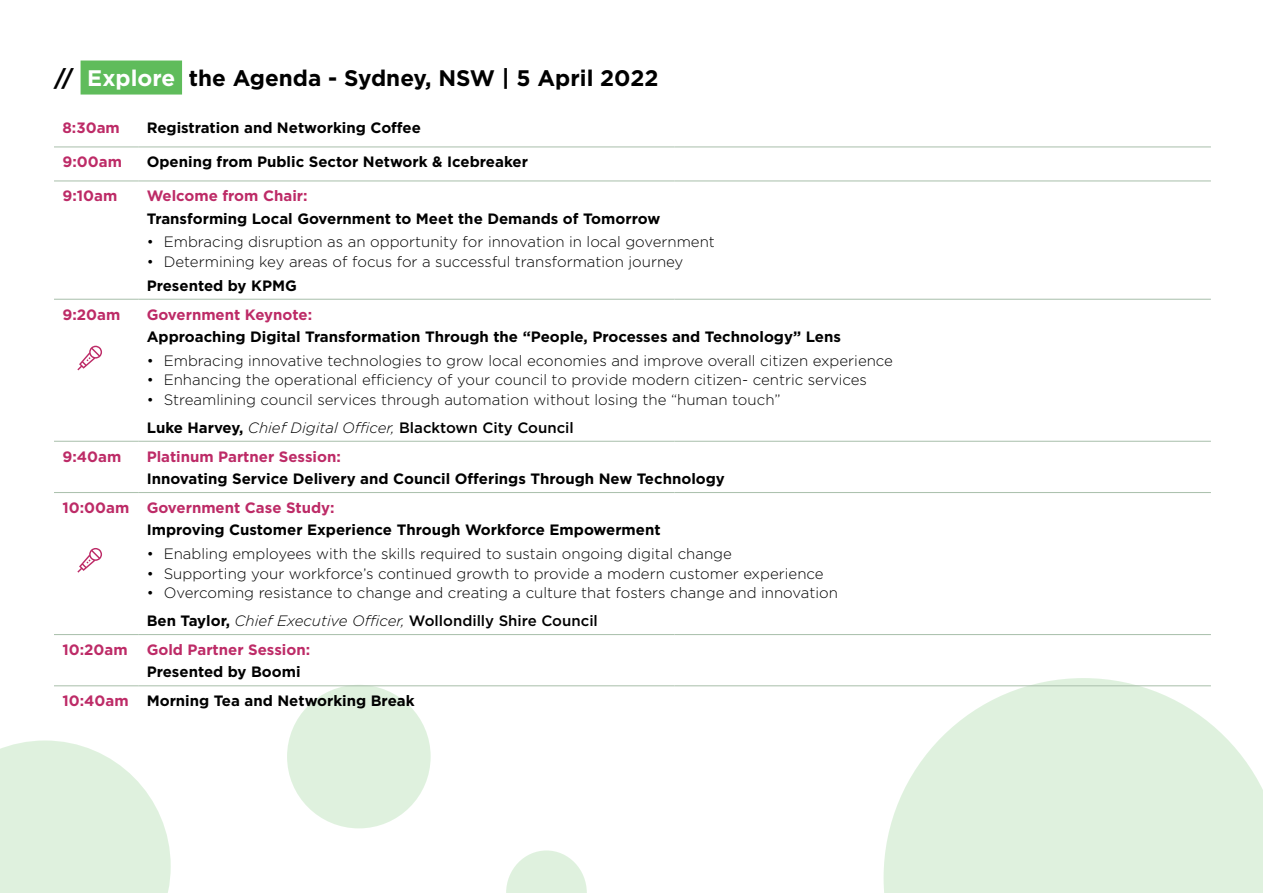
<style>
.page{position:relative;width:1263px;height:893px;background:#fff}
.page>*{position:absolute;margin:0;border:0;box-sizing:border-box;transform-origin:0 0}
.t1{font:700 22.5px "Gotham";color:#000}
.t2{font:300 15px/28px "Gotham";color:#000}
.t3{font:700 15px/29px "Gotham";color:#000}
.t4{font:700 15px "Gotham";color:#bd2b67}
.s1{color:#fff}
.s2{font-weight:700}
.s3{font-style:italic}
.s4{font-weight:500}
.s5{color:#bd2b67}
</style>
<div class="page">
<svg style="left:0;top:740px;width:171px;height:153px;background:#e3f2e2"></svg>
<div style="left:287px;top:685px;width:144px;height:143px;background:#dff1de;border-radius:50%"></div>
<svg style="left:506px;top:850px;width:81px;height:43px"></svg>
<svg style="left:883px;top:678px;width:380px;height:215px;fill:#dff1de"></svg>
<hr style="left:54px;top:146px;width:84px;height:1px;background:#adc2af">
<hr style="left:138px;top:146px;width:536px;height:1px;background:#adc2af">
<hr style="left:674px;top:146px;width:537px;height:1px;background:#adc2af">
<hr style="left:54px;top:180px;width:84px;height:1px;background:#adc2af">
<hr style="left:138px;top:180px;width:536px;height:1px;background:#adc2af">
<hr style="left:674px;top:180px;width:537px;height:1px;background:#adc2af">
<hr style="left:54px;top:299px;width:84px;height:1px;background:#adc2af">
<hr style="left:138px;top:299px;width:536px;height:1px;background:#adc2af">
<hr style="left:674px;top:299px;width:537px;height:1px;background:#adc2af">
<hr style="left:54px;top:441px;width:84px;height:1px;background:#adc2af">
<hr style="left:138px;top:441px;width:536px;height:1px;background:#adc2af">
<hr style="left:674px;top:441px;width:537px;height:1px;background:#adc2af">
<hr style="left:54px;top:492px;width:84px;height:1px;background:#adc2af">
<hr style="left:138px;top:492px;width:536px;height:1px;background:#adc2af">
<hr style="left:674px;top:492px;width:537px;height:1px;background:#adc2af">
<hr style="left:54px;top:634px;width:84px;height:1px;background:#adc2af">
<hr style="left:138px;top:634px;width:536px;height:1px;background:#adc2af">
<hr style="left:674px;top:634px;width:537px;height:1px;background:#adc2af">
<hr style="left:54px;top:685px;width:84px;height:1px;background:#adc2af">
<hr style="left:138px;top:685px;width:536px;height:1px;background:#adc2af">
<hr style="left:674px;top:685px;width:537px;height:1px;background:#adc2af">
<div style="left:81px;top:61px;width:101px;height:34px;background:#5fbc5b"></div>
<svg style="left:77px;top:346px;width:25px;height:24px"></svg>
<svg style="left:77px;top:548px;width:25px;height:25px"></svg>
<h1 class="t1" style="left:54px;top:63px;width:606px">// <span class="s1">Explore</span> the Agenda - Sydney, NSW | 5 April 2022</h1>
<p class="t4" style="left:63px;top:118px;width:59px">8:30am</p>
<p class="t3" style="left:147px;top:114px;width:276px">Registration and Networking Coffee</p>
<p class="t4" style="left:63px;top:152px;width:61px">9:00am</p>
<p class="t3" style="left:147px;top:148px;width:383px">Opening from Public Sector Network &amp; Icebreaker</p>
<p class="t4" style="left:63px;top:186px;width:56px">9:10am</p>
<p class="t4" style="left:147px;top:186px;width:162px">Welcome from Chair:</p>
<p class="t3" style="left:147px;top:204px;width:515px">Transforming Local Government to Meet the Demands of Tomorrow</p>
<p class="t2" style="left:147px;top:228px;width:570px">• Embracing disruption as an opportunity for innovation in local government</p>
<p class="t2" style="left:147px;top:247px;width:538px">• Determining key areas of focus for a successful transformation journey</p>
<p class="t3" style="left:147px;top:271px;width:152px">Presented by KPMG</p>
<p class="t4" style="left:63px;top:304px;width:59px">9:20am</p>
<p class="t4" style="left:147px;top:304px;width:167px">Government Keynote:</p>
<p class="t3" style="left:147px;top:322px;width:696px">Approaching Digital Transformation Through the “People, Processes and Technology” Lens</p>
<p class="t2" style="left:147px;top:346px;width:748px">• Embracing innovative technologies to grow local economies and improve overall citizen experience</p>
<p class="t2" style="left:147px;top:365px;width:722px">• Enhancing the operational efficiency of your council to provide modern citizen- centric services</p>
<p class="t2" style="left:147px;top:385px;width:635px">• Streamlining council services through automation without losing the “human touch”<br><span class="s2">Luke Harvey,</span> <span class="s3">Chief Digital Officer,</span> <span class="s4">Blacktown City Council</span></p>
<p class="t4" style="left:63px;top:446px;width:60px">9:40am</p>
<p class="t4" style="left:147px;top:446px;width:196px">Platinum Partner Session:</p>
<p class="t3" style="left:147px;top:464px;width:580px">Innovating Service Delivery and Council Offerings Through New Technology</p>
<p class="t4" style="left:63px;top:498px;width:274px">10:00am Government Case Study:</p>
<p class="t3" style="left:147px;top:515px;width:515px">Improving Customer Experience Through Workforce Empowerment</p>
<p class="t2" style="left:147px;top:539px;width:587px">• Enabling employees with the skills required to sustain ongoing digital change</p>
<p class="t2" style="left:147px;top:559px;width:678px">• Supporting your workforce’s continued growth to provide a modern customer experience</p>
<p class="t2" style="left:147px;top:578px;width:693px">• Overcoming resistance to change and creating a culture that fosters change and innovation<br><span class="s2">Ben Taylor,</span> <span class="s3">Chief Executive Officer,</span> <span class="s4">Wollondilly Shire Council</span></p>
<p class="t4" style="left:63px;top:640px;width:67px">10:20am</p>
<p class="t4" style="left:147px;top:640px;width:165px">Gold Partner Session:</p>
<p class="t3" style="left:63px;top:657px;width:354px;text-indent:84px">Presented by Boomi<br><span class="s5">10:40am</span> Morning Tea and Networking Break</p>
</div>
